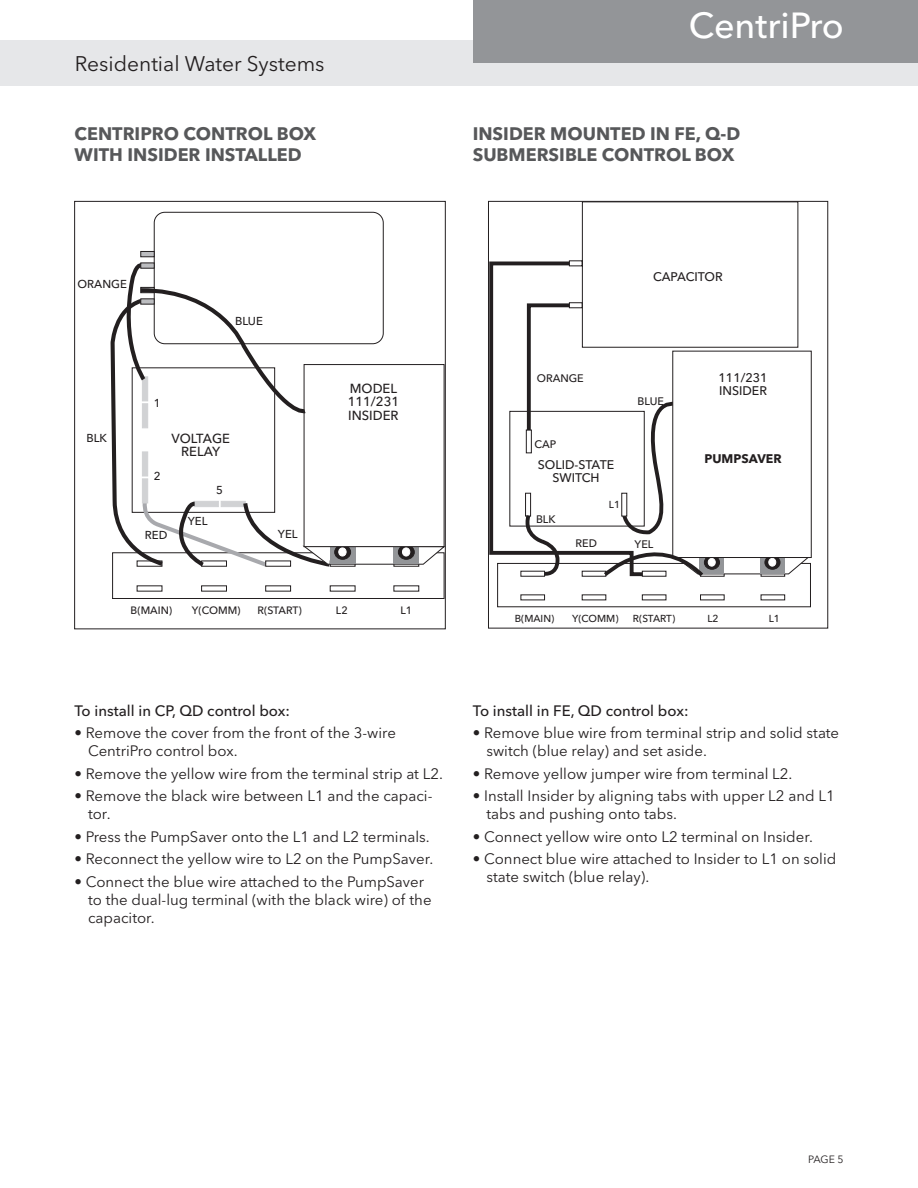
<style>
.page{position:relative;width:918px;height:1188px;background:#fff}
.page>*{position:absolute;margin:0;border:0;box-sizing:border-box;transform-origin:0 0}
.t1{font:500 36px "Avenir Next LT Pro";color:#fff}
.t2{font:21px "Avenir Next LT Pro";color:#231f20}
.t3{font:700 18px/21.6px "Avenir Next LT Pro";color:#57585a}
.t4{font:15px/18px "Avenir Next LT Pro";color:#231f20}
.t5{font:500 15px "Avenir Next LT Pro";color:#231f20}
.t6{font:500 13.05px/13px "Avenir Next LT Pro";color:#231f20;text-align:center}
.t7{font:500 12.45px/12.5px "Avenir Next LT Pro";color:#231f20;text-align:center}
.t8{font:700 12.45px "Avenir Next LT Pro";color:#231f20}
.t9{font:500 11.4px "Avenir Next LT Pro";color:#231f20}
.t10{font:500 10.8px "Avenir Next LT Pro";color:#231f20}
.t11{font:500 10.65px "Avenir Next LT Pro";color:#231f20}
.t12{font:10.5px "Avenir Next LT Pro";color:#231f20}
.t13{font:500 10.05px "Avenir Next LT Pro";color:#231f20}
</style>
<div class="page">
<div style="left:0;top:40px;width:918px;height:46px;background:#e6e7e9"></div>
<hr style="left:0;top:0;width:1px;height:63px;background:#939598">
<div style="left:473px;top:0;width:445px;height:63px;background:#939598"></div>
<svg style="left:110px;top:211px;width:334px;height:388px"></svg>
<div style="left:140px;top:298px;width:15px;height:7px;background:#bcbdc0;border:1px solid #231f20"></div>
<svg style="left:490px;top:260px;width:93px;height:295px"></svg>
<svg style="left:497px;top:302px;width:314px;height:306px"></svg>
<div style="left:488px;top:201px;width:340px;height:427px;border:1px solid #231f20"></div>
<h2 class="t2" style="left:75px;top:52px;width:251px">Residential Water Systems</h2>
<p class="t3" style="left:75px;top:122px;width:243px">CENTRIPRO CONTROL BOX<br>WITH INSIDER INSTALLED</p>
<h1 class="t1" style="left:689px;top:3px;width:156px">CentriPro</h1>
<p class="t3" style="left:473px;top:122px;width:269px">INSIDER MOUNTED IN FE, Q-D<br>SUBMERSIBLE CONTROL BOX</p>
<p class="t9" style="left:77px;top:277px;width:51px">ORANGE</p>
<p class="t9" style="left:154px;top:396px;width:8px">1</p>
<p class="t9" style="left:235px;top:314px;width:29px">BLUE</p>
<p class="t9" style="left:86px;top:431px;width:22px">BLK</p>
<p class="t6" style="left:172px;top:432px;width:60px">VOLTAGE<br>RELAY</p>
<p class="t9" style="left:154px;top:469px;width:8px">2</p>
<p class="t9" style="left:188px;top:514px;width:21px">YEL</p>
<p class="t9" style="left:216px;top:483px;width:8px">5</p>
<p class="t9" style="left:145px;top:528px;width:24px">RED</p>
<p class="t9" style="left:278px;top:527px;width:21px">YEL</p>
<p class="t6" style="left:348px;top:382px;width:53px;text-align:left">MODEL<br>111/231<br>INSIDER</p>
<p class="t11" style="left:131px;top:604px;width:43px">B(MAIN)</p>
<p class="t11" style="left:192px;top:604px;width:50px">Y(COMM)</p>
<p class="t11" style="left:258px;top:604px;width:46px">R(START)</p>
<p class="t11" style="left:336px;top:604px;width:13px">L2</p>
<p class="t11" style="left:400px;top:604px;width:13px">L1</p>
<p class="t7" style="left:653px;top:270px;width:71px">CAPACITOR</p>
<p class="t10" style="left:537px;top:372px;width:48px">ORANGE</p>
<p class="t10" style="left:534px;top:438px;width:23px">CAP</p>
<p class="t7" style="left:538px;top:459px;width:78px">SOLID-STATE<br>SWITCH</p>
<p class="t10" style="left:536px;top:513px;width:21px">BLK</p>
<p class="t13" style="left:609px;top:499px;width:13px">L1</p>
<p class="t10" style="left:638px;top:394px;width:28px">BLUE</p>
<p class="t7" style="left:719px;top:371px;width:51px;line-height:13.5px;text-align:left">111/231<br>INSIDER</p>
<p class="t8" style="left:705px;top:451px;width:79px">PUMPSAVER</p>
<p class="t10" style="left:576px;top:537px;width:23px">RED</p>
<p class="t10" style="left:635px;top:538px;width:20px">YEL</p>
<p class="t13" style="left:515px;top:612px;width:41px">B(MAIN)</p>
<p class="t13" style="left:572px;top:612px;width:48px">Y(COMM)</p>
<p class="t13" style="left:633px;top:612px;width:44px">R(START)</p>
<p class="t13" style="left:707px;top:612px;width:13px">L2</p>
<p class="t13" style="left:769px;top:612px;width:13px">L1</p>
<p class="t5" style="left:75px;top:701px;width:217px">To install in CP, QD control box:</p>
<p class="t4" style="left:88px;top:724px;width:309px;text-indent:-14px">• Remove the cover from the front of the 3-wire<br>CentriPro control box.</p>
<p class="t4" style="left:75px;top:764px;width:370px">• Remove the yellow wire from the terminal strip at L2.</p>
<p class="t4" style="left:88px;top:787px;width:346px;text-indent:-14px">• Remove the black wire between L1 and the capaci&shy;tor.</p>
<p class="t4" style="left:75px;top:827px;width:357px">• Press the PumpSaver onto the L1 and L2 terminals.</p>
<p class="t4" style="left:75px;top:850px;width:360px">• Reconnect the yellow wire to L2 on the PumpSaver.</p>
<p class="t4" style="left:88px;top:872px;width:345px;text-indent:-14px">• Connect the blue wire attached to the PumpSaver to the dual-lug terminal (with the black wire) of the capacitor.</p>
<p class="t5" style="left:473px;top:701px;width:217px">To install in FE, QD control box:</p>
<p class="t4" style="left:486px;top:724px;width:354px;text-indent:-14px">• Remove blue wire from terminal strip and solid state switch (blue relay) and set aside.</p>
<p class="t4" style="left:473px;top:764px;width:321px">• Remove yellow jumper wire from terminal L2.</p>
<p class="t4" style="left:486px;top:787px;width:350px;text-indent:-14px">• Install Insider by aligning tabs with upper L2 and L1 tabs and pushing onto tabs.</p>
<p class="t4" style="left:473px;top:827px;width:342px">• Connect yellow wire onto L2 terminal on Insider.</p>
<p class="t4" style="left:486px;top:850px;width:351px;text-indent:-14px">• Connect blue wire attached to Insider to L1 on solid state switch (blue relay).</p>
<p class="t12" style="left:808px;top:1153px;width:37px">PAGE 5</p>
</div>
